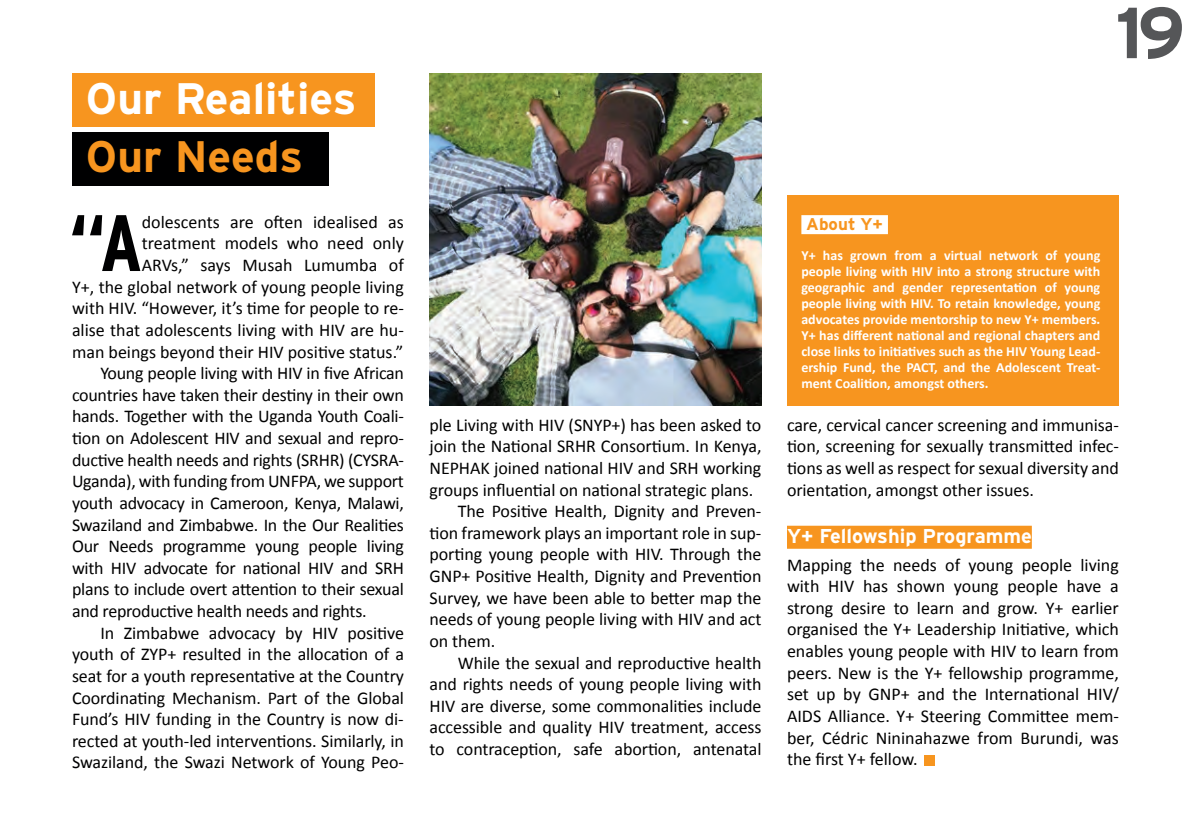
<style>
.page{position:relative;width:1191px;height:840px;background:#fff}
.page>*{position:absolute;margin:0;border:0;box-sizing:border-box;transform-origin:0 0}
.t1{font:700 condensed 79.8px "Interstate";color:#000001}
.t2{font:700 72px "Interstate";color:#555658}
.t3{font:700 44px "Interstate";color:#fff}
.t4{font:700 44px "Interstate";color:#f7951f}
.t5{font:700 20px "Interstate";color:#fff}
.t6{font:18px/21.6px "Calibri";letter-spacing:-.005em;color:#000001;text-align:justify}
.t7{font:700 17px "Interstate";color:#f7951f}
.t8{font:700 14px/16px "Calibri";color:#fff;text-align:justify}
</style>
<div class="page">
<div style="left:787px;top:525px;width:244px;height:23px;background:#f7951f"></div>
<div style="left:72px;top:73px;width:302px;height:54px;background:#f7951f"></div>
<div style="left:72px;top:132px;width:257px;height:54px;background:#000001"></div>
<div style="left:787px;top:195px;width:332px;height:210px;background:#f7951f"></div>
<div style="left:801px;top:215px;width:87px;height:19px;background:#fff"></div>
<img style="left:429px;top:73px;width:332px;height:332px">
<div style="left:924px;top:754px;width:10px;height:11px;background:#f7951f"></div>
<h3 class="t3" style="left:86px;top:82px;width:272px">Our Realities</h3>
<h3 class="t4" style="left:86px;top:140px;width:219px">Our Needs</h3>
<h1 class="t1" style="left:68px;top:213px;width:76px">“A</h1>
<p class="t6" style="left:142px;top:211px;width:264px">dolescents are often idealised as</p>
<p class="t6" style="left:142px;top:232px;width:264px">treatment models who need only</p>
<p class="t6" style="left:142px;top:254px;width:264px">ARVs,” says Musah Lumumba of</p>
<p class="t6" style="left:72px;top:275px;width:333px">Y+, the global network of young people living</p>
<p class="t6" style="left:72px;top:297px;width:333px">with HIV. “However, it’s time for people to re-</p>
<p class="t6" style="left:72px;top:319px;width:333px">alise that adolescents living with HIV are hu-</p>
<p class="t6" style="left:72px;top:340px;width:333px">man beings beyond their HIV positive status.”</p>
<p class="t6" style="left:100px;top:362px;width:305px">Young people living with HIV in five African</p>
<p class="t6" style="left:72px;top:383px;width:333px">countries have taken their destiny in their own</p>
<p class="t6" style="left:72px;top:405px;width:333px">hands. Together with the Uganda Youth Coali-</p>
<p class="t6" style="left:72px;top:427px;width:333px">tion on Adolescent HIV and sexual and repro-</p>
<p class="t6" style="left:72px;top:448px;width:333px">ductive health needs and rights (SRHR) (CYSRA-</p>
<p class="t6" style="left:72px;top:470px;width:333px">Uganda), with funding from UNFPA, we support</p>
<p class="t6" style="left:72px;top:491px;width:333px">youth advocacy in Cameroon, Kenya, Malawi,</p>
<p class="t6" style="left:72px;top:513px;width:333px">Swaziland and Zimbabwe. In the Our Realities</p>
<p class="t6" style="left:72px;top:535px;width:333px">Our Needs programme young people living</p>
<p class="t6" style="left:72px;top:556px;width:333px">with HIV advocate for national HIV and SRH</p>
<p class="t6" style="left:72px;top:578px;width:333px">plans to include overt attention to their sexual</p>
<p class="t6" style="left:72px;top:599px;width:296px">and reproductive health needs and rights.</p>
<p class="t6" style="left:100px;top:621px;width:305px">In Zimbabwe advocacy by HIV positive</p>
<p class="t6" style="left:72px;top:643px;width:333px">youth of ZYP+ resulted in the allocation of a</p>
<p class="t6" style="left:72px;top:664px;width:333px">seat for a youth representative at the Country</p>
<p class="t6" style="left:72px;top:686px;width:333px">Coordinating Mechanism. Part of the Global</p>
<p class="t6" style="left:72px;top:707px;width:333px">Fund’s HIV funding in the Country is now di-</p>
<p class="t6" style="left:72px;top:729px;width:333px">rected at youth-led interventions. Similarly, in</p>
<p class="t6" style="left:72px;top:751px;width:333px">Swaziland, the Swazi Network of Young Peo-</p>
<p class="t6" style="left:429px;top:413px;width:333px">ple Living with HIV (SNYP+) has been asked to</p>
<p class="t6" style="left:429px;top:435px;width:333px">join the National SRHR Consortium. In Kenya,</p>
<p class="t6" style="left:429px;top:456px;width:333px">NEPHAK joined national HIV and SRH working</p>
<p class="t6" style="left:429px;top:478px;width:325px">groups influential on national strategic plans.</p>
<p class="t6" style="left:458px;top:500px;width:305px">The Positive Health, Dignity and Preven-</p>
<p class="t6" style="left:429px;top:521px;width:333px">tion framework plays an important role in sup-</p>
<p class="t6" style="left:429px;top:543px;width:333px">porting young people with HIV. Through the</p>
<p class="t6" style="left:429px;top:564px;width:333px">GNP+ Positive Health, Dignity and Prevention</p>
<p class="t6" style="left:429px;top:586px;width:333px">Survey, we have been able to better map the</p>
<p class="t6" style="left:429px;top:608px;width:333px">needs of young people living with HIV and act</p>
<p class="t6" style="left:429px;top:629px;width:67px">on them.</p>
<p class="t6" style="left:458px;top:651px;width:305px">While the sexual and reproductive health</p>
<p class="t6" style="left:429px;top:672px;width:333px">and rights needs of young people living with</p>
<p class="t6" style="left:429px;top:694px;width:333px">HIV are diverse, some commonalities include</p>
<p class="t6" style="left:429px;top:716px;width:333px">accessible and quality HIV treatment, access</p>
<p class="t6" style="left:429px;top:737px;width:333px">to contraception, safe abortion, antenatal</p>
<h2 class="t2" style="left:1115px;top:6px;width:71px">19</h2>
<p class="t7" style="left:806px;top:217px;width:78px">About Y+</p>
<p class="t8" style="left:801px;top:248px;width:300px">Y+ has grown from a virtual network of young people living with HIV into a strong structure with geographic and gender representation of young people living with HIV. To retain knowledge, young advocates provide mentorship to new Y+ members.<br>Y+ has different national and regional chapters and close links to initiatives such as the HIV Young Lead&shy;ership Fund, the PACT, and the Adolescent Treat&shy;ment Coalition, amongst others.</p>
<p class="t6" style="left:787px;top:413px;width:333px">care, cervical cancer screening and immunisa&shy;tion, screening for sexually transmitted infec&shy;tions as well as respect for sexual diversity and orientation, amongst other issues.</p>
<p class="t5" style="left:787px;top:528px;width:246px">Y+ Fellowship Programme</p>
<p class="t6" style="left:787px;top:553px;width:333px">Mapping the needs of young people living with HIV has shown young people have a strong desire to learn and grow. Y+ earlier organised the Y+ Leadership Initiative, which enables young people with HIV to learn from peers. New is the Y+ fellowship programme, set up by GNP+ and the International HIV/ AIDS Alliance. Y+ Steering Committee mem&shy;ber, Cédric Nininahazwe from Burundi, was the first Y+ fellow.</p>
</div>
